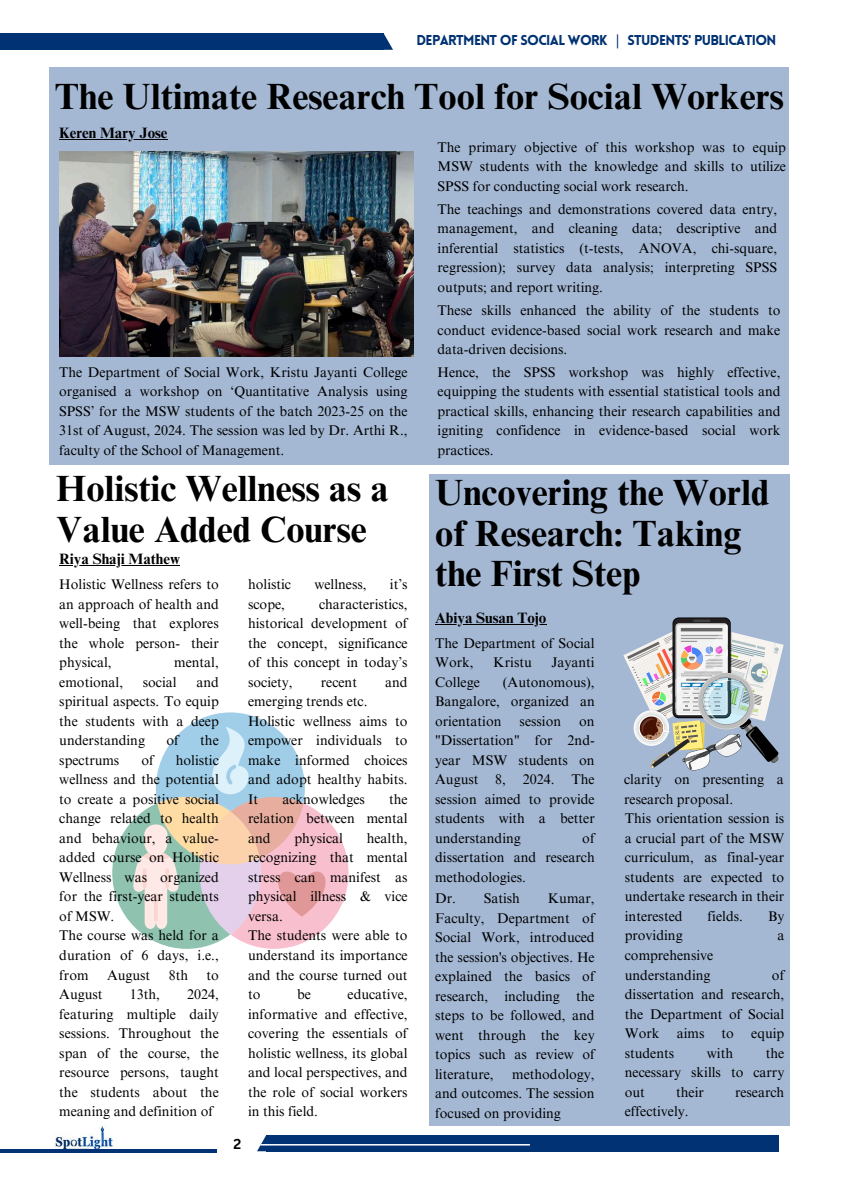
<style>
.page{position:relative;width:842px;height:1191px;background:#fff}
.page>*{position:absolute;margin:0;border:0;box-sizing:border-box;transform-origin:0 0}
.t1{font:700 36.5px/40.5px "Times NRMT Pro";color:#000}
.t2{font:700 15px "Times NRMT Pro";color:#000}
.t3{font:14px/19.5px "Times NRMT Pro";color:#000;text-align:justify}
.t4{font:900 14px "Lovelo";letter-spacing:-.045em;color:#013273}
.t5{font:700 14px "Canva Sans";color:#000}
.s1{font-family:"Noto Sans";font-weight:400}
</style>
<div class="page">
<div style="left:429px;top:474px;width:360px;height:651px;background:#a4b8d4"></div>
<svg style="left:257px;top:1135px;width:9px;height:16px"></svg>
<div style="left:266px;top:1135px;width:513px;height:16px;background:#013273"></div>
<img style="left:54px;top:1125px;width:61px;height:24px">
<hr style="left:0;top:1149px;width:217px;height:3px;background:#013273">
<hr style="left:260px;top:1143px;width:270px;height:2px;background:#fff">
<div style="left:0;top:34px;width:384px;height:16px;background:#013273"></div>
<svg style="left:384px;top:34px;width:9px;height:16px"></svg>
<div style="left:49px;top:67px;width:740px;height:397px;background:#a4b8d4"></div>
<img style="left:59px;top:151px;width:355px;height:205px">
<svg style="left:623px;top:617px;width:161px;height:153px"></svg>
<img style="left:727px;top:681px;width:25px;height:9px">
<svg style="left:112px;top:712px;width:236px;height:236px"></svg>
<hr style="left:59px;top:139px;width:109px;height:1px;background:#000">
<hr style="left:59px;top:564px;width:121px;height:1px;background:#000">
<hr style="left:435px;top:623px;width:111px;height:1px;background:#000">
<p class="t4" style="left:416px;top:34px;width:361px">DEPARTMENT OF SOCIAL WORK <span class="s1">|</span> STUDENTs' PUBLICATION</p>
<h1 class="t1" style="left:55px;top:81px;width:730px">The Ultimate Research Tool for Social Workers</h1>
<p class="t2" style="left:59px;top:127px;width:110px">Keren Mary Jose</p>
<p class="t3" style="left:438px;top:139px;width:350px">The primary objective of this workshop was to equip MSW students with the knowledge and skills to utilize SPSS for conducting social work research.</p>
<p class="t3" style="left:438px;top:201px;width:341px">The teachings and demonstrations covered data entry, management, and cleaning data; descriptive and inferential statistics (t-tests, ANOVA, chi-square, regression); survey data analysis; interpreting SPSS outputs; and report writing.</p>
<p class="t3" style="left:438px;top:302px;width:344px">These skills enhanced the ability of the students to conduct evidence-based social work research and make data-driven decisions.</p>
<p class="t3" style="left:438px;top:364px;width:344px">Hence, the SPSS workshop was highly effective, equipping the students with essential statistical tools and practical skills, enhancing their research capabilities and igniting confidence in evidence-based social work practices.</p>
<p class="t3" style="left:59px;top:364px;width:350px">The Department of Social Work, Kristu Jayanti College organised a workshop on ‘Quantitative Analysis using SPSS’ for the MSW students of the batch 2023-25 on the 31st of August, 2024. The session was led by Dr. Arthi R., faculty of the School of Management.</p>
<h1 class="t1" style="left:56px;top:473px;width:334px">Holistic Wellness as a<br>Value Added Course</h1>
<p class="t2" style="left:59px;top:553px;width:122px">Riya Shaji Mathew</p>
<p class="t3" style="left:59px;top:576px;width:161px">Holistic Wellness refers to an approach of health and well-being that explores the whole person- their physical,</p>
<p class="t3" style="left:174px;top:654px;width:46px">mental,</p>
<p class="t3" style="left:59px;top:674px;width:65px">emotional,</p>
<p class="t3" style="left:143px;top:674px;width:35px">social</p>
<p class="t3" style="left:59px;top:674px;width:161px;text-indent:137px">and spiritual aspects. To equip the students with a deep understanding</p>
<p class="t3" style="left:166px;top:732px;width:14px">of</p>
<p class="t3" style="left:200px;top:732px;width:20px">the</p>
<p class="t3" style="left:59px;top:752px;width:161px;text-align:left;text-indent:116px">holistic wellness and the potential to create a positive social change related to health and behaviour, a value&shy;added course on Holistic<br>Wellness was organized for the first-year students of MSW.<br>The course was held for a duration of 6 days, i.e., from</p>
<p class="t3" style="left:59px;top:752px;width:62px">spectrums</p>
<p class="t3" style="left:141px;top:752px;width:14px">of</p>
<p class="t3" style="left:107px;top:966px;width:45px">August</p>
<p class="t3" style="left:169px;top:966px;width:21px">8th</p>
<p class="t3" style="left:206px;top:966px;width:14px">to</p>
<p class="t3" style="left:59px;top:986px;width:45px">August</p>
<p class="t3" style="left:130px;top:986px;width:32px">13th,</p>
<p class="t3" style="left:59px;top:986px;width:161px;text-indent:128px">2024, featuring multiple daily sessions. Throughout the span of the course, the resource persons, taught the students about the meaning and definition of</p>
<p class="t3" style="left:248px;top:576px;width:44px">holistic</p>
<p class="t3" style="left:314px;top:576px;width:54px">wellness,</p>
<p class="t3" style="left:390px;top:576px;width:19px">it’s</p>
<p class="t3" style="left:248px;top:596px;width:38px">scope,</p>
<p class="t3" style="left:248px;top:596px;width:161px;text-indent:71px">characteristics, historical development of the concept, significance of this concept in today’s society,</p>
<p class="t3" style="left:321px;top:674px;width:38px">recent</p>
<p class="t3" style="left:385px;top:674px;width:24px">and</p>
<p class="t3" style="left:248px;top:693px;width:121px">emerging trends etc.</p>
<p class="t3" style="left:248px;top:713px;width:161px">Holistic wellness aims to empower individuals to make informed choices and adopt healthy habits.<br>It</p>
<p class="t3" style="left:248px;top:791px;width:161px;text-indent:141px">the relation between mental and</p>
<p class="t3" style="left:282px;top:791px;width:84px">acknowledges</p>
<p class="t3" style="left:294px;top:830px;width:50px">physical</p>
<p class="t3" style="left:248px;top:830px;width:161px;text-align:left;text-indent:119px">health, recognizing that mental stress can manifest as physical illness &amp; vice versa.<br>The students were able to understand its importance and the course turned out to</p>
<p class="t3" style="left:248px;top:986px;width:161px;text-indent:99px">educative, informative and effective, covering the essentials of holistic wellness, its global and local perspectives, and the role of social workers in this field.</p>
<p class="t3" style="left:297px;top:986px;width:15px">be</p>
<p class="t5" style="left:234px;top:1134px;width:9px">2</p>
<h1 class="t1" style="left:435px;top:477px;width:336px">Uncovering the World of Research: Taking the First Step</h1>
<p class="t2" style="left:435px;top:612px;width:113px">Abiya Susan Tojo</p>
<p class="t3" style="left:435px;top:635px;width:161px">The Department of Social<br>Work,</p>
<p class="t3" style="left:493px;top:654px;width:40px">Kristu</p>
<p class="t3" style="left:551px;top:654px;width:45px">Jayanti</p>
<p class="t3" style="left:435px;top:674px;width:161px;text-indent:68px">(Autonomous), Bangalore, organized an orientation</p>
<p class="t3" style="left:435px;top:674px;width:46px">College</p>
<p class="t3" style="left:520px;top:713px;width:43px">session</p>
<p class="t3" style="left:435px;top:713px;width:161px;text-indent:144px">on "Dissertation" for 2nd&shy;year MSW students on August 8, 2024. The session aimed to provide students with a better understanding</p>
<p class="t3" style="left:435px;top:830px;width:161px;text-indent:147px">of dissertation and research methodologies.</p>
<p class="t3" style="left:435px;top:890px;width:86px">Dr. Satish</p>
<p class="t3" style="left:435px;top:890px;width:161px;text-indent:113px">Kumar, Faculty, Department of Social Work, introduced the session's objectives. He explained the basics of research, including the steps to be followed, and went through the key topics such as review of literature,</p>
<p class="t3" style="left:435px;top:1065px;width:161px;text-indent:77px">methodology, and outcomes. The session focused on providing</p>
<p class="t3" style="left:624px;top:771px;width:161px">clarity on presenting a research proposal.</p>
<p class="t3" style="left:625px;top:810px;width:161px">This orientation session is a crucial part of the MSW curriculum, as final-year students are expected to undertake research in their interested</p>
<p class="t3" style="left:708px;top:908px;width:37px">fields.</p>
<p class="t3" style="left:768px;top:908px;width:18px">By</p>
<p class="t3" style="left:625px;top:927px;width:59px">providing</p>
<p class="t3" style="left:777px;top:927px;width:8px">a</p>
<p class="t3" style="left:625px;top:947px;width:90px">comprehensive understanding</p>
<p class="t3" style="left:625px;top:966px;width:161px;text-indent:147px">of dissertation and research, the Department of Social Work aims to equip students</p>
<p class="t3" style="left:707px;top:1044px;width:28px">with</p>
<p class="t3" style="left:625px;top:1044px;width:161px;text-indent:141px">the necessary skills to carry out</p>
<p class="t3" style="left:676px;top:1083px;width:29px">their</p>
<p class="t3" style="left:735px;top:1083px;width:51px">research</p>
<p class="t3" style="left:625px;top:1103px;width:65px">effectively.</p>
</div>
